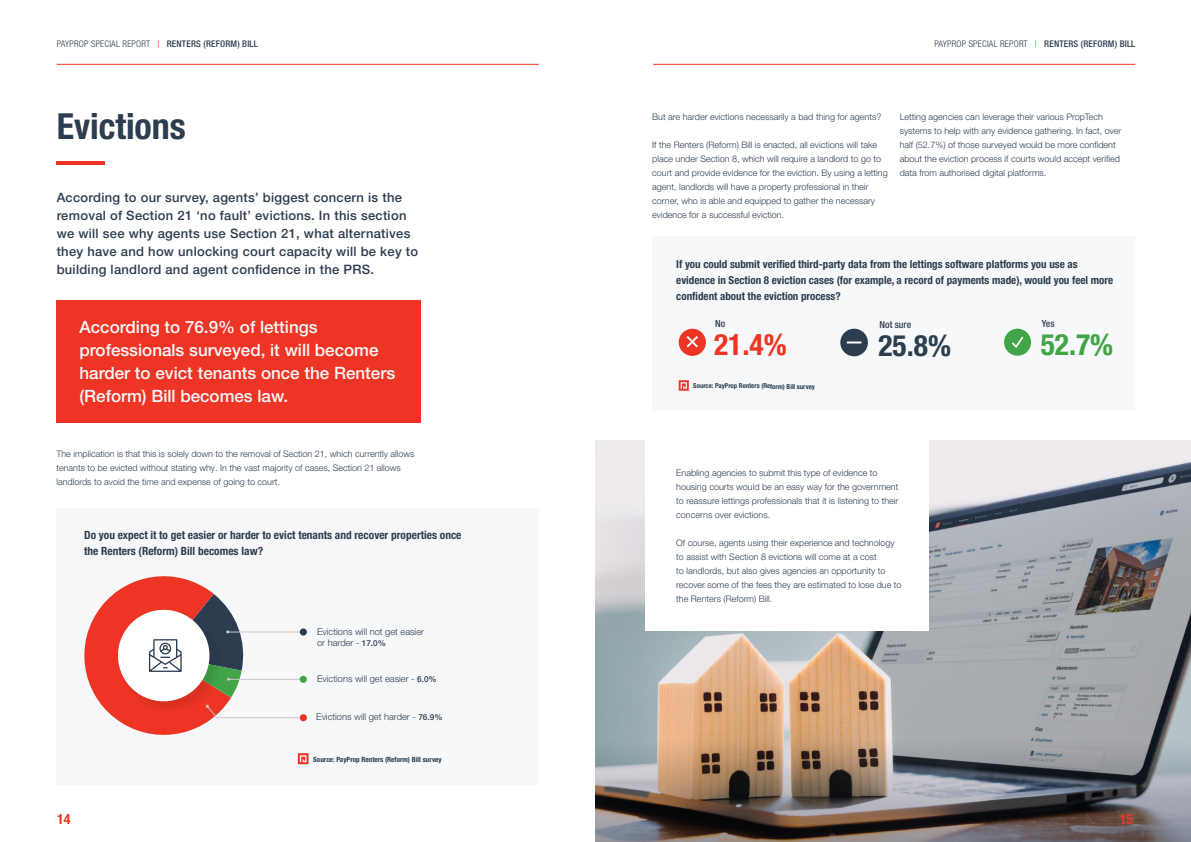
<style>
.page{position:relative;width:1191px;height:842px;background:#fff}
.page>*{position:absolute;margin:0;border:0;box-sizing:border-box;transform-origin:0 0}
.t1{font:700 condensed 36px "Helvetica Neue LT Std";color:#2c3d50}
.t2{font:700 condensed 29.5px "Helvetica Neue LT Std";color:#ee3524}
.t3{font:700 condensed 29.5px "Helvetica Neue LT Std";color:#2c3d50}
.t4{font:700 condensed 29.5px "Helvetica Neue LT Std";color:#41a447}
.t5{font:500 17px/23px "Helvetica Neue LT Pro";color:#f7f8f9}
.t6{font:700 condensed 14.1px "Helvetica Neue LT Std";color:#ee3524}
.t7{font:500 13px/18px "Helvetica Neue LT Pro";letter-spacing:.02em;color:#2c3d50}
.t8{font:700 condensed 11.4px/16.5px "Helvetica Neue LT Std";color:#2c3d50}
.t9{font:700 condensed 11px/16px "Helvetica Neue LT Std";color:#2c3d50}
.t10{font:500 condensed 9.8px "Helvetica Neue LT Std";color:#2c3d50}
.t11{font:300 9.3px/11.1px "Helvetica Neue LT Pro";color:#2c3d50}
.t12{font:300 condensed 9.2px "Helvetica Neue LT Std";letter-spacing:.02em;color:#2c3d50}
.t13{font:300 9px/14px "Helvetica Neue LT Pro";color:#2c3d50}
.t14{font:700 condensed 7.2px "Helvetica Neue LT Std";letter-spacing:-.005em;color:#263d4f}
.t15{font:700 condensed 6.8px "Helvetica Neue LT Std";letter-spacing:-.005em;color:#263d4f}
.s1{font-weight:400;color:#ee3524}
.s2{font-weight:500}
.s3{font-weight:500;font-size:8.2px}
</style>
<div class="page">
<hr style="left:653px;top:64px;width:482px;height:1px;background:#ee3524">
<hr style="left:57px;top:64px;width:482px;height:1px;background:#ee3524">
<img style="left:595px;top:440px;width:596px;height:207px">
<div style="left:652px;top:237px;width:482px;height:174px;background:#f7f8f9"></div>
<hr style="left:57px;top:162px;width:48px;height:3px;background:#ee3525">
<div style="left:57px;top:508px;width:482px;height:277px;background:#f7f8f9"></div>
<svg style="left:678px;top:380px;width:11px;height:11px"></svg>
<div style="left:645px;top:431px;width:283px;height:200px;background:#fff"></div>
<div style="left:678px;top:329px;width:28px;height:27px;background:#ee3525;border-radius:50%"></div>
<svg style="left:686px;top:336px;width:12px;height:12px"></svg>
<div style="left:840px;top:329px;width:28px;height:27px;background:#2c3d50;border-radius:50%"></div>
<svg style="left:847px;top:341px;width:14px;height:2px"></svg>
<div style="left:1004px;top:329px;width:27px;height:27px;background:#41a447;border-radius:50%"></div>
<svg style="left:1011px;top:336px;width:13px;height:12px"></svg>
<div style="left:57px;top:300px;width:364px;height:122px;background:#ee3525"></div>
<img style="left:595px;top:647px;width:596px;height:195px">
<div style="left:300px;top:628px;width:7px;height:8px;background:#2c3d50;border-radius:50%"></div>
<svg style="left:84px;top:576px;width:218px;height:159px"></svg>
<div style="left:300px;top:714px;width:7px;height:7px;background:#ee3525;border-radius:50%"></div>
<div style="left:300px;top:676px;width:7px;height:7px;background:#41a447;border-radius:50%"></div>
<svg style="left:298px;top:753px;width:10px;height:11px"></svg>
<p class="t12" style="left:57px;top:39px;width:203px">PAYPROP SPECIAL REPORT <span class="s1">|</span> <span class="s2">RENTERS (REFORM) BILL</span></p>
<h1 class="t1" style="left:57px;top:105px;width:131px">Evictions</h1>
<p class="t7" style="left:57px;top:188px;width:363px">According to our survey, agents’ biggest concern is the removal of Section 21 ‘no fault’ evictions. In this section we will see why agents use Section 21, what alternatives they have and how unlocking court capacity will be key to building landlord and agent confidence in the PRS.</p>
<p class="t12" style="left:934px;top:39px;width:202px">PAYPROP SPECIAL REPORT <span class="s1">|</span> <span class="s2">RENTERS (REFORM) BILL</span></p>
<p class="t13" style="left:652px;top:109px;width:230px">But are harder evictions necessarily a bad thing for agents?</p>
<p class="t13" style="left:652px;top:137px;width:237px">If the Renters (Reform) Bill is enacted, all evictions will take place under Section 8, which will require a landlord to go to court and provide evidence for the eviction. By using a letting agent, landlords will have a property professional in their corner, who is able and equipped to gather the necessary evidence for a successful eviction.</p>
<p class="t13" style="left:899px;top:110px;width:223px">Letting agencies can leverage their various PropTech systems to help with any evidence gathering. In fact, over half (52.7%) of those surveyed would be more confident about the eviction process if courts would accept verified data from authorised digital platforms.</p>
<p class="t9" style="left:676px;top:256px;width:438px">If you could submit verified third-party data from the lettings software platforms you use as evidence in Section 8 eviction cases (for example, a record of payments made), would you feel more confident about the eviction process?</p>
<h3 class="t5" style="left:79px;top:315px;width:240px">According to 76.9% of lettings</h3>
<p class="t10" style="left:1041px;top:318px;width:14px">Yes</p>
<h3 class="t5" style="left:79px;top:338px;width:317px">professionals surveyed, it will become harder to evict tenants once the Renters (Reform) Bill becomes law.</h3>
<p class="t10" style="left:715px;top:318px;width:12px">No</p>
<p class="t10" style="left:879px;top:318px;width:33px">Not sure</p>
<h2 class="t2" style="left:714px;top:327px;width:74px">21.4%</h2>
<h2 class="t4" style="left:1040px;top:327px;width:74px">52.7%</h2>
<h2 class="t3" style="left:878px;top:328px;width:74px">25.8%</h2>
<p class="t15" style="left:693px;top:382px;width:123px">Source: PayProp Renters (Reform) Bill survey</p>
<p class="t13" style="left:56px;top:447px;width:360px">The implication is that this is solely down to the removal of Section 21, which currently allows tenants to be evicted without stating why. In the vast majority of cases, Section 21 allows landlords to avoid the time and expense of going to court.</p>
<p class="t8" style="left:84px;top:526px;width:379px">Do you expect it to get easier or harder to evict tenants and recover properties once the Renters (Reform) Bill becomes law?</p>
<p class="t11" style="left:317px;top:625px;width:109px">Evictions will not get easier or harder - <span class="s3">17.0%</span></p>
<p class="t11" style="left:317px;top:673px;width:121px">Evictions will get easier - <span class="s3">6.0%</span></p>
<h3 class="t6" style="left:57px;top:811px;width:15px">14</h3>
<p class="t11" style="left:316px;top:711px;width:128px">Evictions will get harder - <span class="s3">76.9%</span></p>
<p class="t14" style="left:313px;top:755px;width:130px">Source: PayProp Renters (Reform) Bill survey</p>
<p class="t13" style="left:676px;top:465px;width:224px">Enabling agencies to submit this type of evidence to housing courts would be an easy way for the government to reassure lettings professionals that it is listening to their concerns over evictions.</p>
<p class="t13" style="left:676px;top:535px;width:227px">Of course, agents using their experience and technology to assist with Section 8 evictions will come at a cost<br>to landlords, but also gives agencies an opportunity to recover some of the fees they are estimated to lose due to the Renters (Reform) Bill.</p>
<h3 class="t6" style="left:1119px;top:811px;width:15px">15</h3>
</div>
